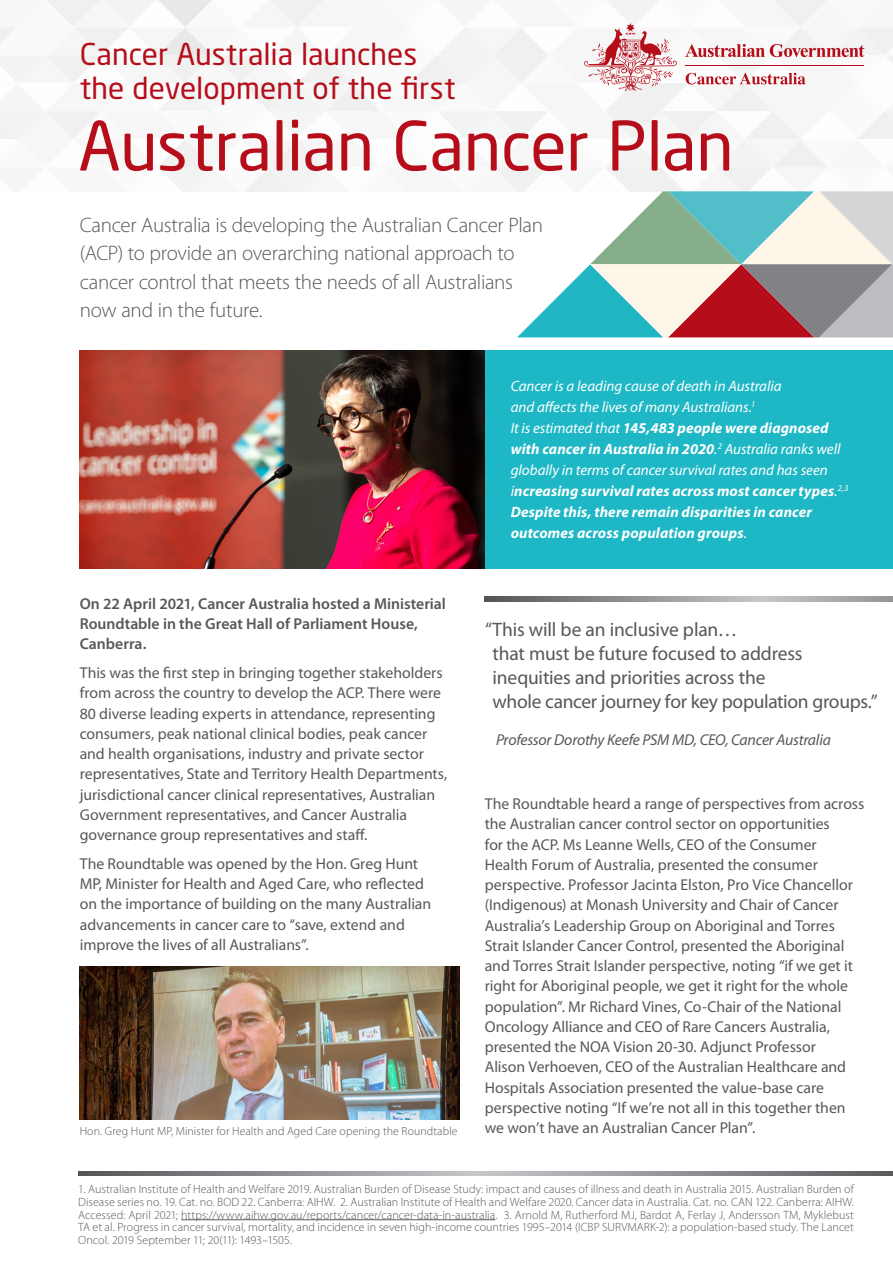
<style>
.page{position:relative;width:893px;height:1263px;background:#fff}
.page>*{position:absolute;margin:0;border:0;box-sizing:border-box;transform-origin:0 0}
.t1{font:67.2px "Neo Sans Std";letter-spacing:-.01em;color:#b50e1a}
.t2{font:29.85px/33.3px "Neo Sans Std";letter-spacing:.005em;color:#b50e1a}
.CA_Heading_Level_3{font:300 21px/28.5px "Myriad Pro";letter-spacing:-.015em;color:#57585a}
.CA_Heading_Level_3-2{font:19.5px/24px "Myriad Pro";letter-spacing:-.01em;color:#57585a}
.CA_Heading_Level_3-3{font:15.75px/20.2px "Myriad Pro";letter-spacing:-.005em;color:#57585a}
.CA_Heading_Level_3-4{font:600 15.75px/20.2px "Myriad Pro";color:#57585a}
.CA_Heading_Level_3-5{font:italic 15.75px "Myriad Pro";letter-spacing:-.02em;color:#57585a}
.CA_Heading_Level_3-6{font:italic 700 15px/21px "Myriad Pro";letter-spacing:.005em;color:#fff}
.CA_Notes_References{font:300 12px/12.8px "Myriad Pro";letter-spacing:.005em;color:#57585a;text-align:justify}
.CA_Notes_References-2{font:300 11.85px "Myriad Pro";letter-spacing:.005em;color:#57585a}
.s1{font-weight:400}
</style>
<div class="page">
<div style="left:485px;top:350px;width:408px;height:219px;background:#1eb7c5"></div>
<svg style="left:0;top:0;width:893px;height:337px"></svg>
<hr style="left:181px;top:1219px;width:314px;height:1px;background:#57585a">
<img style="left:80px;top:350px;width:405px;height:219px">
<svg style="left:485px;top:597px;width:408px;height:4px;background:#97989b"></svg>
<svg style="left:78px;top:1171px;width:815px;height:4px;background:#8e9093"></svg>
<img style="left:80px;top:966px;width:379px;height:154px">
<p class="t2" style="left:80px;top:37px;width:377px">Cancer Australia launches the development of the first</p>
<p class="t1" style="left:78px;top:105px;width:657px">Australian Cancer Plan</p>
<p class="CA_Heading_Level_3" style="left:80px;top:211px;width:465px">Cancer Australia is developing the Australian Cancer Plan (ACP) to provide an overarching national approach to cancer control that meets the needs of all Australians now and in the future.</p>
<p class="CA_Heading_Level_3-4" style="left:80px;top:594px;width:368px">On 22 April 2021, Cancer Australia hosted a Ministerial<br>Roundtable in the Great Hall of Parliament House,<br>Canberra.</p>
<p class="CA_Heading_Level_3-3" style="left:80px;top:663px;width:369px">This was the first step in bringing together stakeholders from across the country to develop the ACP. There were 80 diverse leading experts in attendance, representing consumers, peak national clinical bodies, peak cancer and health organisations, industry and private sector representatives, State and Territory Health Departments, jurisdictional cancer clinical representatives, Australian Government representatives, and Cancer Australia governance group representatives and staff.</p>
<p class="CA_Heading_Level_3-3" style="left:80px;top:854px;width:353px">The Roundtable was opened by the Hon. Greg Hunt MP, Minister for Health and Aged Care, who reflected on the importance of building on the many Australian advancements in cancer care to “save, extend and improve the lives of all Australians”.</p>
<p class="CA_Notes_References-2" style="left:80px;top:1124px;width:379px">Hon. Greg Hunt MP, Minister for Health and Aged Care opening the Roundtable</p>
<p class="CA_Heading_Level_3-6" style="left:511px;top:375px;width:339px"><span class="s1">Cancer is a leading cause of death in Australia<br>and affects the lives of many Australians.</span><sup>1<br></sup><span class="s1">It is estimated that</span> 145,483 people were diagnosed with cancer in Australia in 2020<span class="s1">.</span> <sup>2</sup> <span class="s1">Australia ranks well globally in terms of cancer survival rates and has seen i</span>ncreasing survival rates across most cancer types<span class="s1">.</span><sup>2,3<br></sup>Despite this, there remain disparities in cancer outcomes across population groups<span class="s1">.</span></p>
<p class="CA_Heading_Level_3-2" style="left:492px;top:617px;width:387px;text-indent:-7px">“This will be an inclusive plan…<br>that must be future focused to address inequities and priorities across the<br>whole cancer journey for key population groups.”</p>
<p class="CA_Heading_Level_3-5" style="left:496px;top:731px;width:336px">Professor Dorothy Keefe PSM MD, CEO, Cancer Australia</p>
<p class="CA_Heading_Level_3-3" style="left:485px;top:794px;width:381px">The Roundtable heard a range of perspectives from across the Australian cancer control sector on opportunities<br>for the ACP. Ms Leanne Wells, CEO of the Consumer<br>Health Forum of Australia, presented the consumer perspective. Professor Jacinta Elston, Pro Vice Chancellor (Indigenous) at Monash University and Chair of Cancer Australia’s Leadership Group on Aboriginal and Torres Strait Islander Cancer Control, presented the Aboriginal and Torres Strait Islander perspective, noting “if we get it right for Aboriginal people, we get it right for the whole population”. Mr Richard Vines, Co-Chair of the National Oncology Alliance and CEO of Rare Cancers Australia, presented the NOA Vision 20-30. Adjunct Professor<br>Alison Verhoeven, CEO of the Australian Healthcare and Hospitals Association presented the value-base care perspective noting “If we’re not all in this together then we won’t have an Australian Cancer Plan”.</p>
<p class="CA_Notes_References" style="left:78px;top:1183px;width:777px">1. Australian Institute of Health and Welfare 2019. Australian Burden of Disease Study: impact and causes of illness and death in Australia 2015. Australian Burden of Disease series no. 19. Cat. no. BOD 22. Canberra: AIHW. 2. Australian Institute of Health and Welfare 2020. Cancer data in Australia. Cat. no. CAN 122. Canberra: AIHW.<br>Accessed: April 2021; https://www.aihw.gov.au/reports/cancer/cancer-data-in-australia. 3. Arnold M, Rutherford MJ, Bardot A, Ferlay J, Andersson TM, Myklebust TA et al. Progress in cancer survival, mortality, and incidence in seven high-income countries 1995–2014 (ICBP SURVMARK-2): a population-based study. The Lancet Oncol. 2019 September 11; 20(11): 1493–1505.</p>
</div>
